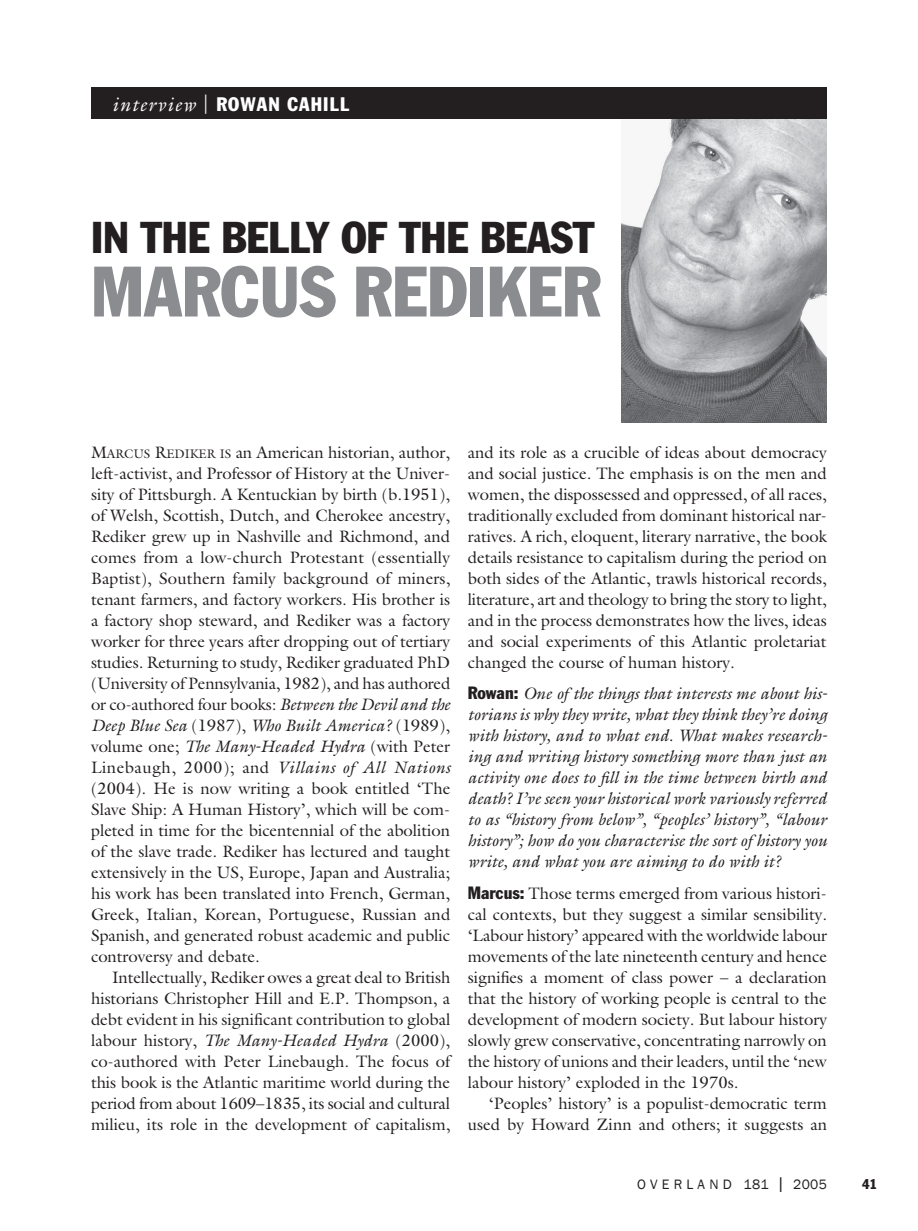
<style>
.page{position:relative;width:918px;height:1231px;background:#fff}
.page>*{position:absolute;margin:0;border:0;box-sizing:border-box;transform-origin:0 0}
.t1{font:condensed 70px "Franklin Gothic";color:#8a8c8f}
.t2{font:condensed 43.75px "Franklin Gothic";color:#231f20}
.t3{font:condensed 19.25px "Franklin Gothic";letter-spacing:.06em;color:#fff}
.t4{font:16.62px/21px "Galliard";color:#231f20;text-align:justify}
.t5{font:italic 16.62px/21px "Galliard";color:#231f20;text-align:justify}
.t6{font:14px "Franklin Gothic";letter-spacing:.3em;color:#231f20}
.t7{font:condensed 14px "Franklin Gothic";color:#231f20}
.s1{font-family:"Galliard";font-style:italic;font-stretch:normal}
.s2{font-family:"Galliard";font-stretch:normal}
.s3{font-size:12.42px}
.s4{font-style:italic}
.s5{font-family:"Franklin Gothic";font-style:normal;font-stretch:condensed;font-size:17.5px}
.s6{font-family:"Franklin Gothic";font-stretch:condensed;font-size:17.5px}
.s7{font-size:17.5px}
</style>
<div class="page">
<img style="left:621px;top:119px;width:206px;height:303px">
<div style="left:91px;top:88px;width:736px;height:31px;background:#231f20"></div>
<p class="t3" style="left:112px;top:92px;width:239px"><span class="s1">interview</span> <span class="s2">|</span> ROWAN CAHILL</p>
<h2 class="t2" style="left:91px;top:211px;width:74px">IN THE</h2>
<h2 class="t2" style="left:221px;top:211px;width:202px">BELLY OFTHE</h2>
<h2 class="t2" style="left:480px;top:211px;width:116px">BEAST</h2>
<h1 class="t1" style="left:91px;top:249px;width:511px">MARCUS REDIKER</h1>
<p class="t4" style="left:91px;top:441px;width:361px">M<span class="s3">arcus</span> R<span class="s3">ediker is</span> an American historian, author, left-activist, and Professor of History at the Univer&shy;sity of Pittsburgh. A Kentuckian by birth (b.1951), of Welsh, Scottish, Dutch, and Cherokee ancestry, Rediker grew up in Nashville and Richmond, and comes from a low-church Protestant (essentially Baptist), Southern family background of miners, tenant farmers, and factory workers. His brother is a factory shop steward, and Rediker was a factory worker for three years after dropping out of tertiary studies. Returning to study, Rediker graduated PhD (University of Pennsylvania, 1982), and has authored or co-authored four books: <span class="s4">Between the Devil and the Deep Blue Sea</span> (1987), <span class="s4">Who Built America?</span> (1989), volume one; <span class="s4">The Many-Headed Hydra</span> (with Peter Linebaugh, 2000); and <span class="s4">Villains of All Nations </span>(2004). He is now writing a book entitled ‘The Slave Ship: A Human History’, which will be com&shy;pleted in time for the bicentennial of the abolition of the slave trade. Rediker has lectured and taught extensively in the US, Europe, Japan and Australia; his work has been translated into French, German, Greek, Italian, Korean, Portuguese, Russian and Spanish, and generated robust academic and public controversy and debate.</p>
<p class="t4" style="left:91px;top:966px;width:361px;text-indent:21px">Intellectually, Rediker owes a great deal to British historians Christopher Hill and E.P. Thompson, a debt evident in his significant contribution to global labour history, <span class="s4">The Many-Headed Hydra</span> (2000), co-authored with Peter Linebaugh. The focus of this book is the Atlantic maritime world during the period from about 1609–1835, its social and cultural milieu, its role in the development of capitalism,</p>
<p class="t4" style="left:468px;top:441px;width:361px">and its role as a crucible of ideas about democracy and social justice. The emphasis is on the men and women, the dispossessed and oppressed, of all races, traditionally excluded from dominant historical nar&shy;ratives. A rich, eloquent, literary narrative, the book details resistance to capitalism during the period on both sides of the Atlantic, trawls historical records, literature, art and theology to bring the story to light, and in the process demonstrates how the lives, ideas and social experiments of this Atlantic proletariat changed the course of human history.</p>
<p class="t5" style="left:468px;top:683px;width:361px"><span class="s5">ROWAN:</span> One of the things that interests me about his&shy;torians is why they write, what they think they’re doing with history, and to what end. What makes research&shy;ing and writing history something more than just an activity one does to fill in the time between birth and death? I’ve seen your historical work variously referred to as “history from below”, “peoples’ history”, “labour history”; how do you characterise the sort of history you write, and what you are aiming to do with it?</p>
<p class="t4" style="left:468px;top:882px;width:361px"><span class="s6">MARCUS:</span> Those terms emerged from various histori&shy;cal contexts, but they suggest a similar sensibility. ‘Labour history’ appeared with the worldwide labour movements of the late nineteenth century and hence signifies a moment of class power – a declaration that the history of working people is central to the development of modern society. But labour history slowly grew conservative, concentrating narrowly on the history of unions and their leaders, until the ‘new labour history’ exploded in the 1970s.</p>
<p class="t4" style="left:468px;top:1092px;width:361px;text-align:right">‘Peoples’ history’ is a populist-democratic term used by Howard Zinn and others; it suggests an</p>
<p class="t6" style="left:637px;top:1175px;width:191px">OVERLAND 181 <span class="s7">|</span> 2005</p>
<p class="t7" style="left:862px;top:1175px;width:17px">41</p>
</div>
